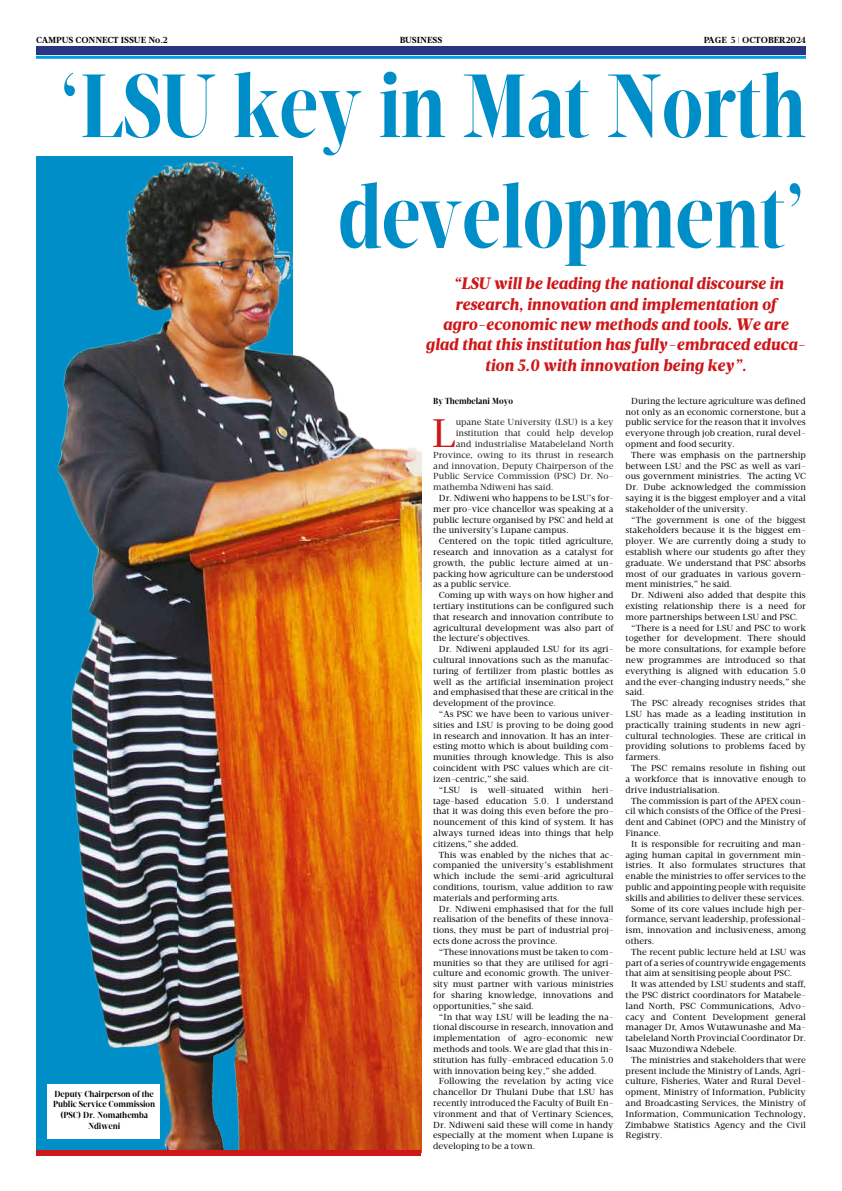
<style>
.page{position:relative;width:842px;height:1191px;background:#fff}
.page>*{position:absolute;margin:0;border:0;box-sizing:border-box;transform-origin:0 0}
.t1{font:700 92px/110.4px "Velino Compressed Display";color:#008ec8;text-align:right}
.t2{font:40.8px "Velino Text";color:#cd1719}
.t3{font:italic 900 17px/20.4px "Velino Text";color:#cd1719;text-align:center}
.t4{font:9px/10.8px "Velino Text";color:#000;text-align:justify}
.t5{font:9px "Velino Text";color:#1d1d1b}
.t6{font:700 9px/10.8px "Velino Condensed Display";color:#000;text-align:center}
.t7{font:700 9px "Velino Text";color:#000}
</style>
<div class="page">
<div style="left:36px;top:156px;width:257px;height:994px;background:#008ec8"></div>
<div style="left:36px;top:46px;width:770px;height:8px;background:#283583"></div>
<hr style="left:36px;top:56px;width:770px;height:3px;background:#009fe3">
<img style="left:47px;top:161px;width:374px;height:989px">
<div style="left:349px;top:257px;width:93px;height:56px;background:#fff"></div>
<div style="left:36px;top:1150px;width:385px;height:6px;background:#cd1719"></div>
<div style="left:47px;top:1083px;width:113px;height:55px;background:#fff"></div>
<p class="t7" style="left:36px;top:34px;width:133px">CAMPUS CONNECT ISSUE No.2</p>
<p class="t7" style="left:400px;top:34px;width:44px">BUSINESS</p>
<p class="t7" style="left:704px;top:34px;width:104px">PAGE 5 | OCTOBER2024</p>
<h1 class="t1" style="left:59px;top:52px;width:749px">‘LSU key in Mat North development’</h1>
<h3 class="t3" style="left:426px;top:273px;width:381px">“LSU will be leading the national discourse in research, innovation and implementation of agro-economic new methods and tools. We are glad that this institution has fully-embraced educa&shy;tion 5.0 with innovation being key”.</h3>
<p class="t6" style="left:53px;top:1088px;width:104px">Deputy Chairperson of the<br>Public Service Commission (PSC) Dr. Nomathemba<br>Ndiweni</p>
<p class="t6" style="left:433px;top:395px;width:81px">By Thembelani Moyo</p>
<h2 class="t2" style="left:432px;top:408px;width:25px">L</h2>
<p class="t5" style="left:456px;top:417px;width:159px">upane State University (LSU) is a key</p>
<p class="t5" style="left:456px;top:428px;width:159px">institution that could help develop</p>
<p class="t5" style="left:456px;top:438px;width:159px">and industrialise Matabeleland North</p>
<p class="t5" style="left:433px;top:449px;width:182px">Province, owing to its thrust in research</p>
<p class="t5" style="left:433px;top:460px;width:182px">and innovation, Deputy Chairperson of the</p>
<p class="t5" style="left:433px;top:471px;width:182px">Public Service Commission (PSC) Dr. No-</p>
<p class="t5" style="left:433px;top:482px;width:122px">mathemba Ndiweni has said.</p>
<p class="t4" style="left:433px;top:492px;width:182px;text-indent:6px">Dr. Ndiweni who happens to be LSU’s for&shy;mer pro-vice chancellor was speaking at a public lecture organised by PSC and held at the university’s Lupane campus.</p>
<p class="t4" style="left:433px;top:536px;width:182px;text-indent:6px">Centered on the topic titled agriculture, research and innovation as a catalyst for growth, the public lecture aimed at un&shy;packing how agriculture can be understood as a public service.</p>
<p class="t4" style="left:433px;top:590px;width:182px;text-indent:6px">Coming up with ways on how higher and tertiary institutions can be configured such that research and innovation contribute to agricultural development was also part of the lecture’s objectives.</p>
<p class="t4" style="left:433px;top:644px;width:182px;text-indent:6px">Dr. Ndiweni applauded LSU for its agri&shy;cultural innovations such as the manufac&shy;turing of fertilizer from plastic bottles as well as the artificial insemination project and emphasised that these are critical in the development of the province.</p>
<p class="t4" style="left:433px;top:708px;width:182px;text-indent:6px">“As PSC we have been to various univer&shy;sities and LSU is proving to be doing good in research and innovation. It has an inter&shy;esting motto which is about building com&shy;munities through knowledge. This is also coincident with PSC values which are cit&shy;izen-centric,” she said.</p>
<p class="t4" style="left:433px;top:784px;width:182px;text-indent:6px">“LSU is well-situated within heri&shy;tage-based education 5.0. I understand that it was doing this even before the pro&shy;nouncement of this kind of system. It has always turned ideas into things that help citizens,” she added.</p>
<p class="t4" style="left:433px;top:849px;width:182px;text-indent:6px">This was enabled by the niches that ac&shy;companied the university’s establishment which include the semi-arid agricultural conditions, tourism, value addition to raw materials and performing arts.</p>
<p class="t4" style="left:433px;top:903px;width:182px;text-indent:6px">Dr. Ndiweni emphasised that for the full realisation of the benefits of these innova&shy;tions, they must be part of industrial proj&shy;ects done across the province.</p>
<p class="t4" style="left:433px;top:946px;width:182px;text-indent:6px">“These innovations must be taken to com&shy;munities so that they are utilised for agri&shy;culture and economic growth. The univer&shy;sity must partner with various ministries for sharing knowledge, innovations and opportunities,” she said.</p>
<p class="t4" style="left:433px;top:1011px;width:182px;text-indent:6px">“In that way LSU will be leading the na&shy;tional discourse in research, innovation and implementation of agro-economic new methods and tools. We are glad that this in&shy;stitution has fully-embraced education 5.0 with innovation being key,” she added.</p>
<p class="t4" style="left:433px;top:1076px;width:182px;text-indent:6px">Following the revelation by acting vice chancellor Dr Thulani Dube that LSU has recently introduced the Faculty of Built En&shy;vironment and that of Vertinary Sciences, Dr. Ndiweni said these will come in handy especially at the moment when Lupane is developing to be a town.</p>
<p class="t4" style="left:626px;top:395px;width:182px;text-indent:6px">During the lecture agriculture was defined not only as an economic cornerstone, but a public service for the reason that it involves everyone through job creation, rural devel&shy;opment and food security.</p>
<p class="t4" style="left:626px;top:449px;width:182px;text-indent:6px">There was emphasis on the partnership between LSU and the PSC as well as vari&shy;ous government ministries. The acting VC Dr. Dube acknowledged the commission saying it is the biggest employer and a vital stakeholder of the university.</p>
<p class="t4" style="left:626px;top:514px;width:182px;text-indent:6px">“The government is one of the biggest stakeholders because it is the biggest em&shy;ployer. We are currently doing a study to establish where our students go after they graduate. We understand that PSC absorbs most of our graduates in various govern&shy;ment ministries,” he said.</p>
<p class="t4" style="left:631px;top:590px;width:176px">Dr. Ndiweni also added that despite this</p>
<p class="t4" style="left:626px;top:600px;width:182px">existing relationship there is a need for</p>
<p class="t4" style="left:626px;top:611px;width:174px">more partnerships between LSU and PSC.</p>
<p class="t4" style="left:631px;top:622px;width:176px">“There is a need for LSU and PSC to work</p>
<p class="t4" style="left:626px;top:633px;width:182px">together for development. There should</p>
<p class="t4" style="left:626px;top:644px;width:182px">be more consultations, for example before</p>
<p class="t4" style="left:626px;top:654px;width:182px">new programmes are introduced so that</p>
<p class="t4" style="left:626px;top:665px;width:182px">everything is aligned with education 5.0</p>
<p class="t4" style="left:626px;top:676px;width:182px">and the ever-changing industry needs,” she</p>
<p class="t4" style="left:626px;top:687px;width:21px">said.</p>
<p class="t4" style="left:631px;top:698px;width:176px">The PSC already recognises strides that</p>
<p class="t4" style="left:626px;top:708px;width:182px">LSU has made as a leading institution in</p>
<p class="t4" style="left:626px;top:719px;width:182px">practically training students in new agri-</p>
<p class="t4" style="left:626px;top:730px;width:182px">cultural technologies. These are critical in</p>
<p class="t4" style="left:626px;top:741px;width:182px">providing solutions to problems faced by</p>
<p class="t4" style="left:626px;top:752px;width:36px">farmers.</p>
<p class="t4" style="left:631px;top:762px;width:176px">The PSC remains resolute in fishing out</p>
<p class="t4" style="left:626px;top:773px;width:182px">a workforce that is innovative enough to</p>
<p class="t4" style="left:626px;top:784px;width:96px">drive industrialisation.</p>
<p class="t4" style="left:631px;top:795px;width:176px">The commission is part of the APEX coun-</p>
<p class="t4" style="left:626px;top:806px;width:182px">cil which consists of the Office of the Presi-</p>
<p class="t4" style="left:626px;top:816px;width:182px">dent and Cabinet (OPC) and the Ministry of</p>
<p class="t4" style="left:626px;top:827px;width:37px">Finance.</p>
<p class="t4" style="left:631px;top:838px;width:176px">It is responsible for recruiting and man-</p>
<p class="t4" style="left:626px;top:849px;width:182px">aging human capital in government min-</p>
<p class="t4" style="left:626px;top:860px;width:182px">istries. It also formulates structures that</p>
<p class="t4" style="left:626px;top:870px;width:182px">enable the ministries to offer services to the</p>
<p class="t4" style="left:626px;top:881px;width:182px">public and appointing people with requisite</p>
<p class="t4" style="left:626px;top:892px;width:180px">skills and abilities to deliver these services.</p>
<p class="t4" style="left:631px;top:903px;width:176px">Some of its core values include high per-</p>
<p class="t4" style="left:626px;top:914px;width:182px">formance, servant leadership, professional-</p>
<p class="t4" style="left:626px;top:924px;width:182px">ism, innovation and inclusiveness, among</p>
<p class="t4" style="left:626px;top:935px;width:30px">others.</p>
<p class="t4" style="left:631px;top:946px;width:176px">The recent public lecture held at LSU was</p>
<p class="t4" style="left:626px;top:957px;width:182px">part of a series of countrywide engagements</p>
<p class="t4" style="left:626px;top:968px;width:168px">that aim at sensitising people about PSC.</p>
<p class="t4" style="left:631px;top:978px;width:176px">It was attended by LSU students and staff,</p>
<p class="t4" style="left:626px;top:989px;width:182px">the PSC district coordinators for Matabele-</p>
<p class="t4" style="left:626px;top:1000px;width:182px">land North, PSC Communications, Advo-</p>
<p class="t4" style="left:626px;top:1011px;width:182px">cacy and Content Development general</p>
<p class="t4" style="left:626px;top:1022px;width:182px">manager Dr, Amos Wutawunashe and Ma-</p>
<p class="t4" style="left:626px;top:1032px;width:182px">tabeleland North Provincial Coordinator Dr.</p>
<p class="t4" style="left:626px;top:1043px;width:113px">Isaac Muzondiwa Ndebele.</p>
<p class="t4" style="left:631px;top:1054px;width:176px">The ministries and stakeholders that were</p>
<p class="t4" style="left:626px;top:1065px;width:182px">present include the Ministry of Lands, Agri-</p>
<p class="t4" style="left:626px;top:1076px;width:182px">culture, Fisheries, Water and Rural Devel-</p>
<p class="t4" style="left:626px;top:1086px;width:182px">opment, Ministry of Information, Publicity</p>
<p class="t4" style="left:626px;top:1097px;width:182px">and Broadcasting Services, the Ministry of</p>
<p class="t4" style="left:626px;top:1108px;width:182px">Information, Communication Technology,</p>
<p class="t4" style="left:626px;top:1119px;width:182px">Zimbabwe Statistics Agency and the Civil</p>
<p class="t4" style="left:626px;top:1130px;width:38px">Registry.</p>
</div>
